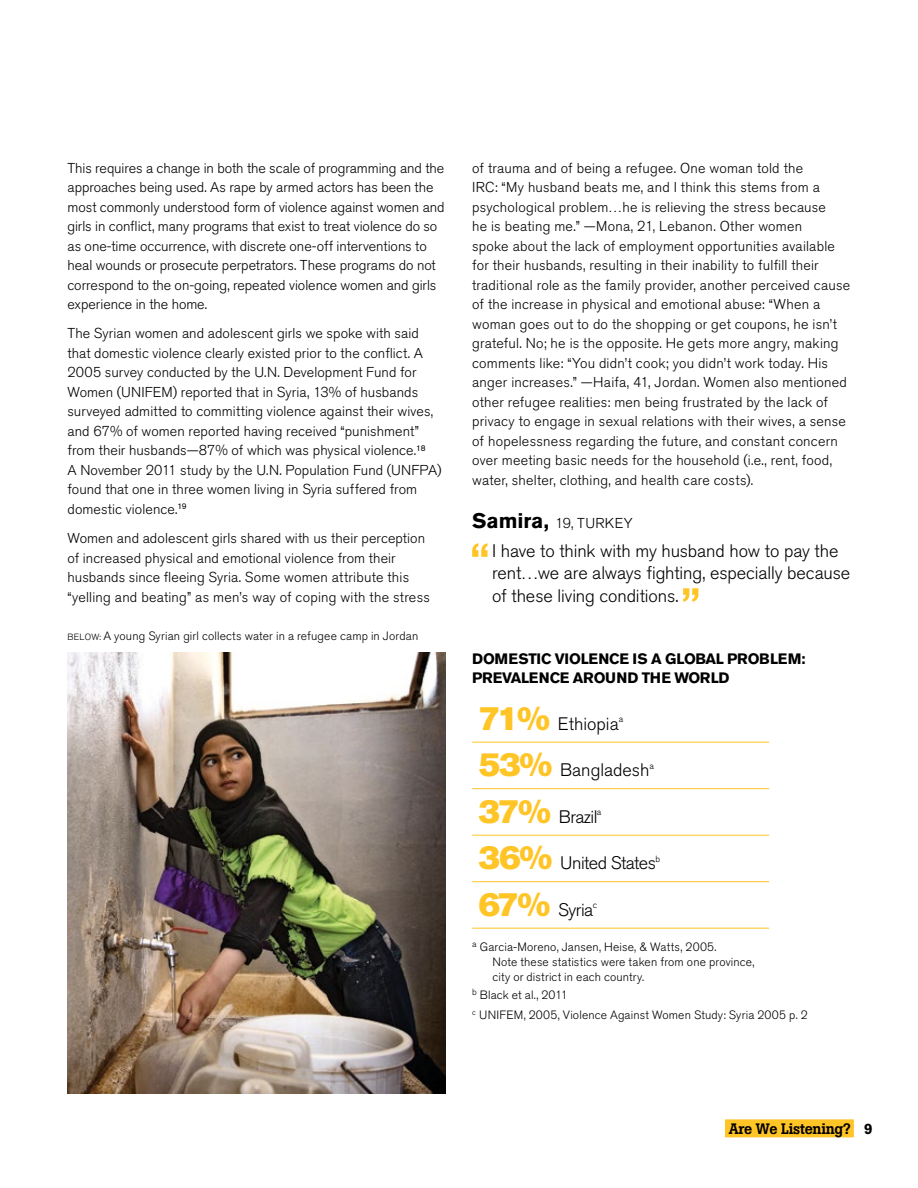
<style>
.page{position:relative;width:918px;height:1188px;background:#fff}
.page>*{position:absolute;margin:0;border:0;box-sizing:border-box;transform-origin:0 0}
.t1{font:300 18px/22.5px "Akzidenz Grotesk Std";letter-spacing:-.005em;color:#000}
.t2{font:300 18px "Akzidenz Grotesk Std";letter-spacing:-.03em;color:#000}
.t3{font:700 15px/19.5px "Akzidenz Grotesk Std";letter-spacing:-.025em;color:#000}
.t4{font:500 15px "Boton";letter-spacing:-.02em;color:#000}
.t5{font:300 14.25px/19.5px "Akzidenz Grotesk Std";letter-spacing:.01em;color:#000}
.t6{font:300 12px/15px "Akzidenz Grotesk Std";letter-spacing:.015em;color:#000}
.s1{font-size:9px}
.s2{font-weight:700;font-size:21px}
.s3{font-family:"Akzidenz Grotesk Std Super";font-weight:400;font-size:33px;color:#ffc425}
.s4{font-family:"Akzidenz Grotesk Std";font-weight:700}
</style>
<div class="page">
<div style="left:725px;top:1119px;width:129px;height:18px;background:#ffc425"></div>
<hr style="left:472px;top:742px;width:297px;height:1px;background:#ffc425">
<hr style="left:472px;top:788px;width:297px;height:1px;background:#ffc425">
<hr style="left:472px;top:835px;width:297px;height:1px;background:#ffc425">
<hr style="left:472px;top:881px;width:297px;height:1px;background:#ffc425">
<hr style="left:472px;top:928px;width:297px;height:1px;background:#ffc425">
<svg style="left:472px;top:543px;width:16px;height:14px"></svg>
<svg style="left:683px;top:588px;width:15px;height:14px"></svg>
<img style="left:68px;top:653px;width:378px;height:441px">
<p class="t5" style="left:68px;top:158px;width:379px">This requires a change in both the scale of programming and the approaches being used. As rape by armed actors has been the most commonly understood form of violence against women and girls in conflict, many programs that exist to treat violence do so as one-time occurrence, with discrete one-off interventions to heal wounds or prosecute perpetrators. These programs do not correspond to the on-going, repeated violence women and girls experience in the home.</p>
<p class="t5" style="left:67px;top:324px;width:376px">The Syrian women and adolescent girls we spoke with said that domestic violence clearly existed prior to the conflict. A 2005 survey conducted by the U.N. Development Fund for Women (UNIFEM) reported that in Syria, 13% of husbands surveyed admitted to committing violence against their wives, and 67% of women reported having received “punishment” from their husbands—87% of which was physical violence.<sup>18<br></sup>A November 2011 study by the U.N. Population Fund (UNFPA) found that one in three women living in Syria suffered from domestic violence.<sup>19</sup></p>
<p class="t5" style="left:67px;top:529px;width:364px">Women and adolescent girls shared with us their perception of increased physical and emotional violence from their husbands since fleeing Syria. Some women attribute this “yelling and beating” as men’s way of coping with the stress</p>
<p class="t6" style="left:68px;top:629px;width:352px"><span class="s1">BELOW:</span> A young Syrian girl collects water in a refugee camp in Jordan</p>
<p class="t5" style="left:472px;top:158px;width:379px">of trauma and of being a refugee. One woman told the<br>IRC: “My husband beats me, and I think this stems from a psychological problem…he is relieving the stress because<br>he is beating me.” —Mona, 21, Lebanon. Other women<br>spoke about the lack of employment opportunities available for their husbands, resulting in their inability to fulfill their traditional role as the family provider, another perceived cause of the increase in physical and emotional abuse: “When a woman goes out to do the shopping or get coupons, he isn’t grateful. No; he is the opposite. He gets more angry, making comments like: “You didn’t cook; you didn’t work today. His anger increases.” —Haifa, 41, Jordan. Women also mentioned other refugee realities: men being frustrated by the lack of privacy to engage in sexual relations with their wives, a sense of hopelessness regarding the future, and constant concern over meeting basic needs for the household (i.e., rent, food, water, shelter, clothing, and health care costs).</p>
<p class="t5" style="left:472px;top:513px;width:162px"><span class="s2">Samira,</span> 19, TURKEY</p>
<p class="t1" style="left:492px;top:540px;width:360px">I have to think with my husband how to pay the rent…we are always fighting, especially because of these living conditions.</p>
<p class="t3" style="left:472px;top:649px;width:335px">DOMESTIC VIOLENCE IS A GLOBAL PROBLEM:<br>PREVALENCE AROUND THE WORLD</p>
<p class="t1" style="left:479px;top:713px;width:146px"><span class="s3">71%</span> Ethiopia<sup>a</sup></p>
<p class="t1" style="left:479px;top:759px;width:177px"><span class="s3">53%</span> Bangladesh<sup>a</sup></p>
<p class="t1" style="left:479px;top:806px;width:124px"><span class="s3">37%</span> Brazil<sup>a</sup></p>
<p class="t2" style="left:479px;top:853px;width:183px"><span class="s3">36%</span> United States<sup>b</sup></p>
<p class="t1" style="left:479px;top:899px;width:120px"><span class="s3">67%</span> Syria<sup>c</sup></p>
<p class="t6" style="left:492px;top:940px;width:263px;text-indent:-20px"><sup>a</sup> Garcia-Moreno, Jansen, Heise, &amp; Watts, 2005.<br>Note these statistics were taken from one province, city or district in each country.</p>
<p class="t6" style="left:472px;top:986px;width:337px;line-height:19.8px"><sup>b</sup> Black et al., 2011<br><sup>c</sup> UNIFEM, 2005, Violence Against Women Study: Syria 2005 p. 2</p>
<p class="t4" style="left:729px;top:1120px;width:145px">Are We Listening? <span class="s4">9</span></p>
</div>
